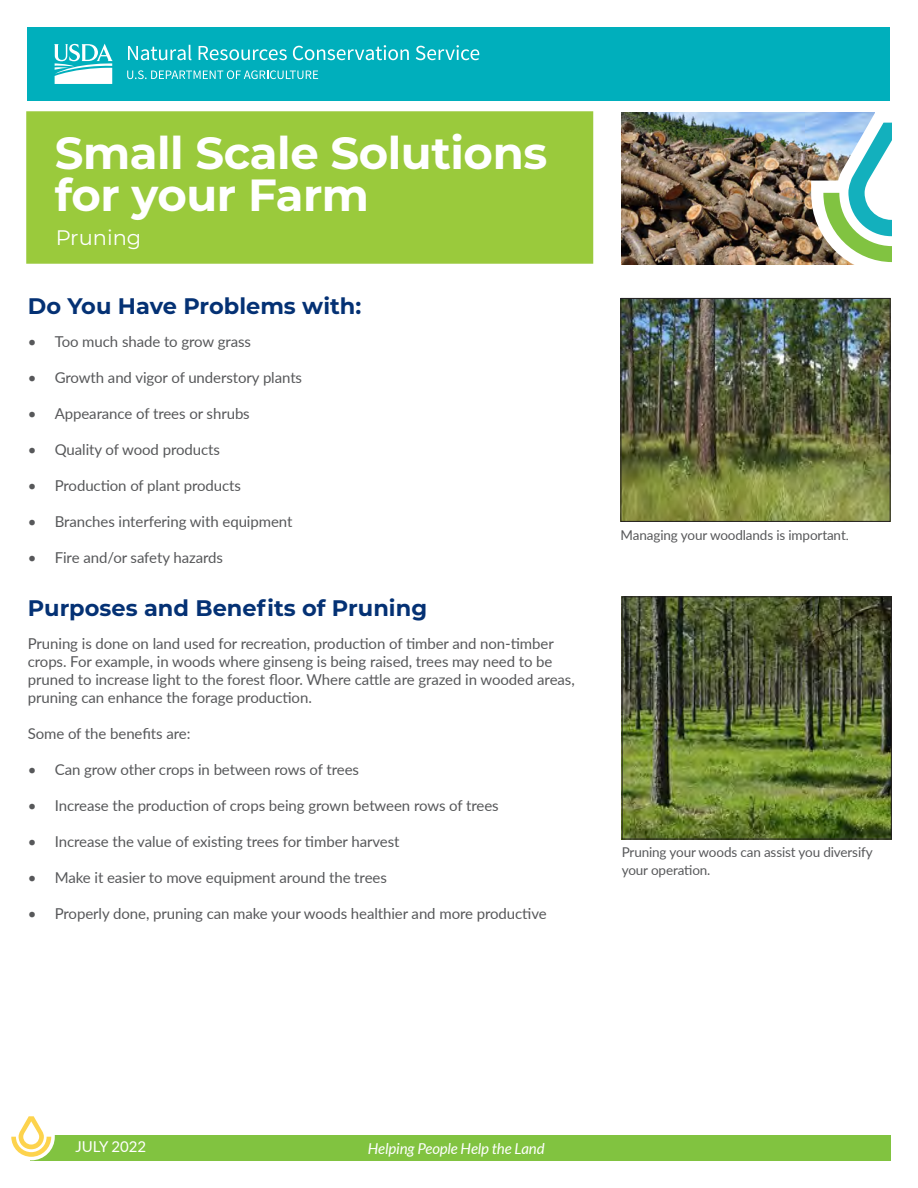
<style>
.page{position:relative;width:918px;height:1188px;background:#fff}
.page>*{position:absolute;margin:0;border:0;box-sizing:border-box;transform-origin:0 0}
.t1{font:700 45px/42px "Montserrat";letter-spacing:-.01em;color:#fff}
.t2{font:700 22.5px "Montserrat";color:#043174}
.t3{font:21px "Montserrat";color:#fff}
.t4{font:15px/18px "Lato";letter-spacing:-.005em;color:#57585a}
.t5{font:italic 15px "Lato";letter-spacing:-.005em;color:#fff}
.Body_Text_White{font:15px "Lato";letter-spacing:-.005em;color:#fff}
.t6{font:13.5px/18px "Lato";letter-spacing:-.01em;color:#57585a}
.s1{font-family:"Minion Pro"}
</style>
<div class="page">
<div style="left:27px;top:27px;width:863px;height:74px;background:#00afbc"></div>
<svg style="left:128px;top:45px;width:64px;height:15px"></svg>
<svg style="left:199px;top:46px;width:88px;height:14px"></svg>
<svg style="left:293px;top:45px;width:116px;height:15px"></svg>
<svg style="left:416px;top:45px;width:63px;height:15px"></svg>
<svg style="left:127px;top:70px;width:191px;height:9px"></svg>
<svg style="left:54px;top:44px;width:59px;height:40px"></svg>
<div style="left:26px;top:111px;width:567px;height:153px;background:#9aca3c;border:2px solid #9aca3c"></div>
<img style="left:622px;top:113px;width:189px;height:152px">
<img style="left:623px;top:300px;width:266px;height:220px">
<div style="left:621px;top:298px;width:270px;height:224px;border:1px solid #231f20"></div>
<img style="left:624px;top:598px;width:266px;height:239px">
<div style="left:622px;top:596px;width:270px;height:243px;border:1px solid #231f20"></div>
<svg style="left:811px;top:112px;width:81px;height:153px"></svg>
<div style="left:30px;top:1135px;width:861px;height:25px;background:#81c340"></div>
<svg style="left:11px;top:1116px;width:44px;height:44px"></svg>
<h1 class="t1" style="left:55px;top:130px;width:494px">Small Scale Solutions for your Farm</h1>
<h3 class="t3" style="left:56px;top:223px;width:87px">Pruning</h3>
<h2 class="t2" style="left:28px;top:290px;width:335px">Do You Have Problems with:</h2>
<p class="t4" style="left:28px;top:332px;width:225px">• Too much shade to grow grass</p>
<p class="t4" style="left:28px;top:368px;width:276px">• Growth and vigor of understory plants</p>
<p class="t4" style="left:28px;top:404px;width:224px">• Appearance of trees or shrubs</p>
<p class="t4" style="left:28px;top:440px;width:194px">• Quality of wood products</p>
<p class="t4" style="left:28px;top:476px;width:215px">• Production of plant products</p>
<p class="t4" style="left:28px;top:512px;width:266px">• Branches interfering with equipment</p>
<p class="t4" style="left:28px;top:548px;width:197px">• Fire and/or safety hazards</p>
<h2 class="t2" style="left:28px;top:592px;width:401px">Purposes and Benefits of Pruning</h2>
<p class="t4" style="left:28px;top:634px;width:549px">Pruning is done on land used for recreation, production of timber and non-timber crops. For example, in woods where ginseng is being raised, trees may need to be pruned to increase light to the forest floor. Where cattle are grazed in wooded areas, pruning can enhance the forage production.</p>
<p class="t4" style="left:28px;top:724px;width:164px">Some of the benefits are:</p>
<p class="t4" style="left:28px;top:760px;width:333px">• Can grow other crops in between rows of trees</p>
<p class="t4" style="left:28px;top:796px;width:472px">• Increase the production of crops being grown between rows of trees</p>
<p class="t4" style="left:28px;top:832px;width:373px">• Increase the value of existing trees for timber harvest</p>
<p class="t4" style="left:28px;top:868px;width:361px">• Make it easier to move equipment around the trees</p>
<p class="t4" style="left:28px;top:904px;width:521px">• Properly done, pruning can make your woods healthier and more productive</p>
<p class="t6" style="left:621px;top:525px;width:230px">Managing your woodlands is important<span class="s1">.</span></p>
<p class="t6" style="left:622px;top:843px;width:252px">Pruning your woods can assist you diversify your operation.</p>
<p class="Body_Text_White" style="left:76px;top:1136px;width:72px">JULY 2022</p>
<p class="t5" style="left:368px;top:1140px;width:178px">Helping People Help the Land</p>
</div>
